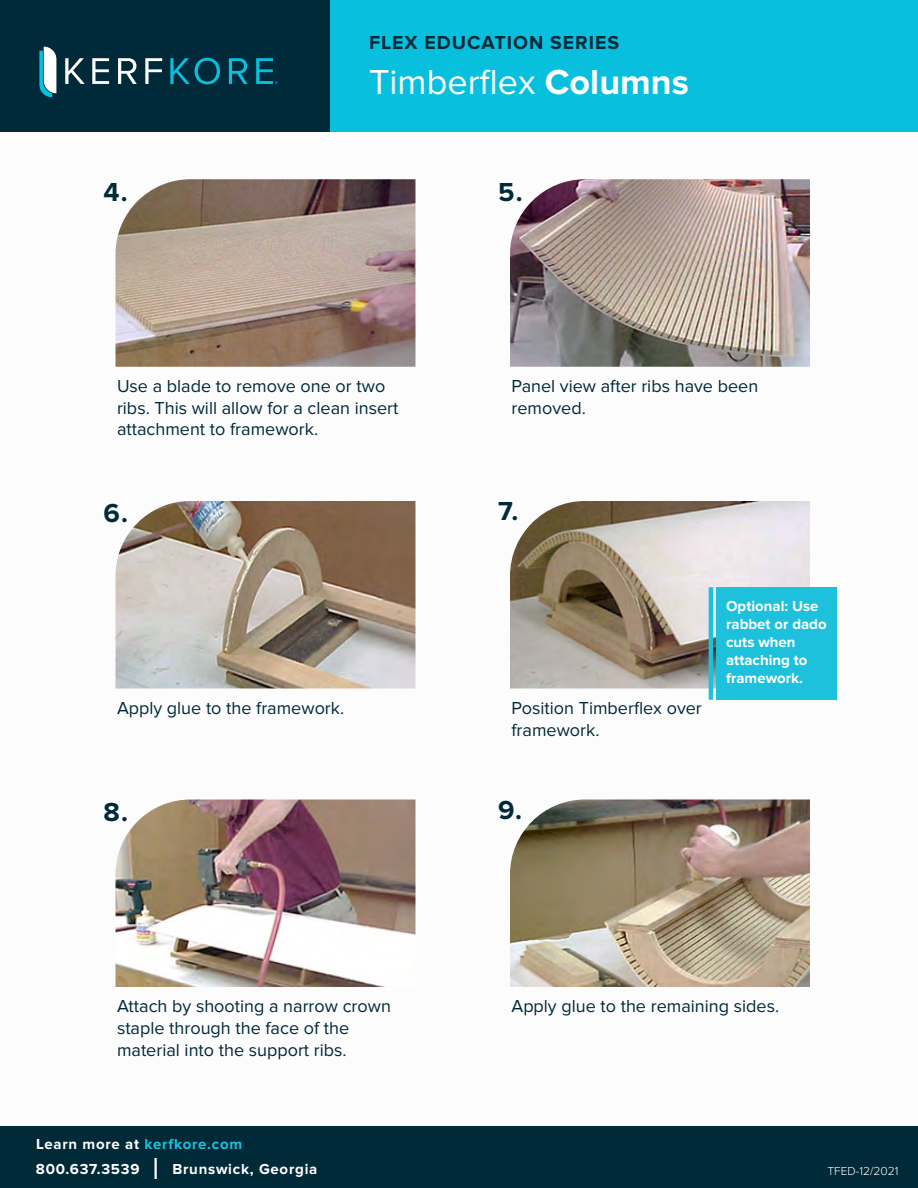
<style>
.page{position:relative;width:918px;height:1188px;background:#fff}
.page>*{position:absolute;margin:0;border:0;box-sizing:border-box;transform-origin:0 0}
.t1{font:36px "Proxima Nova";color:#fff}
.t2{font:700 27px "Proxima Nova";color:#012a39}
.t3{font:700 19.5px "Proxima Nova";letter-spacing:.05em;color:#012a39}
.Paragraph_Style_1{font:18px/21.6px "Proxima Nova";color:#012a39}
.Paragraph_Style_1-2{font:700 15px/18px "Proxima Nova";color:#fff}
.Paragraph_Style_1-3{font:700 15px "Proxima Nova";letter-spacing:.05em;color:#fff}
.t4{font:700 15px "Proxima Nova";letter-spacing:.05em;color:#1dc1dc}
.t5{font:300 12px "Proxima Nova";color:#fff}
.s1{font-weight:700}
.s2{color:#fff}
</style>
<div class="page">
<div style="left:312px;top:0;width:606px;height:132px;background:#08c0de"></div>
<div style="left:0;top:0;width:330px;height:132px;background:#012a39"></div>
<img style="left:116px;top:179px;width:300px;height:188px">
<div style="left:0;top:1126px;width:918px;height:62px;background:#012a39"></div>
<img style="left:510px;top:179px;width:300px;height:188px">
<img style="left:116px;top:501px;width:300px;height:187px">
<img style="left:510px;top:501px;width:300px;height:187px">
<img style="left:116px;top:800px;width:300px;height:187px">
<img style="left:510px;top:800px;width:300px;height:187px">
<div style="left:717px;top:587px;width:120px;height:113px;background:#1dc1dc"></div>
<hr style="left:709px;top:587px;width:4px;height:113px;background:#1dc1dc">
<svg style="left:65px;top:58px;width:20px;height:26px"></svg>
<svg style="left:92px;top:58px;width:17px;height:26px"></svg>
<svg style="left:118px;top:58px;width:19px;height:26px"></svg>
<svg style="left:145px;top:58px;width:17px;height:26px"></svg>
<svg style="left:170px;top:58px;width:50px;height:26px"></svg>
<svg style="left:229px;top:58px;width:19px;height:26px"></svg>
<svg style="left:39px;top:47px;width:17px;height:50px"></svg>
<svg style="left:256px;top:58px;width:22px;height:26px"></svg>
<hr style="left:154px;top:1158px;width:3px;height:21px;background:#fff">
<p class="t3" style="left:369px;top:32px;width:252px">FLEX EDUCATION SERIES</p>
<p class="t2" style="left:104px;top:176px;width:26px">4.</p>
<p class="t1" style="left:369px;top:61px;width:321px">Timberflex <span class="s1">Columns</span></p>
<p class="t2" style="left:498px;top:176px;width:26px">5.</p>
<p class="Paragraph_Style_1" style="left:117px;top:376px;width:283px">Use a blade to remove one or two ribs. This will allow for a clean insert attachment to framework.</p>
<p class="Paragraph_Style_1" style="left:512px;top:376px;width:248px">Panel view after ribs have been removed.</p>
<p class="t2" style="left:104px;top:498px;width:26px">6.</p>
<p class="t2" style="left:498px;top:496px;width:22px">7.</p>
<p class="Paragraph_Style_1-2" style="left:726px;top:597px;width:102px">Optional: Use rabbet or dado cuts when attaching to framework.</p>
<p class="Paragraph_Style_1" style="left:117px;top:697px;width:229px">Apply glue to the framework.</p>
<p class="Paragraph_Style_1" style="left:512px;top:697px;width:192px">Position Timberflex over framework.</p>
<p class="t2" style="left:104px;top:796px;width:26px">8.</p>
<p class="t2" style="left:498px;top:794px;width:26px">9.</p>
<p class="Paragraph_Style_1" style="left:117px;top:996px;width:275px">Attach by shooting a narrow crown staple through the face of the material into the support ribs.</p>
<p class="Paragraph_Style_1" style="left:512px;top:996px;width:269px">Apply glue to the remaining sides.</p>
<p class="t4" style="left:36px;top:1135px;width:208px"><span class="s2">Learn more at</span> kerfkore.com</p>
<p class="Paragraph_Style_1-3" style="left:36px;top:1161px;width:105px">800.637.3539</p>
<p class="Paragraph_Style_1-3" style="left:172px;top:1161px;width:146px">Brunswick, Georgia</p>
<p class="t5" style="left:828px;top:1165px;width:72px">TFED-12/2021</p>
</div>
